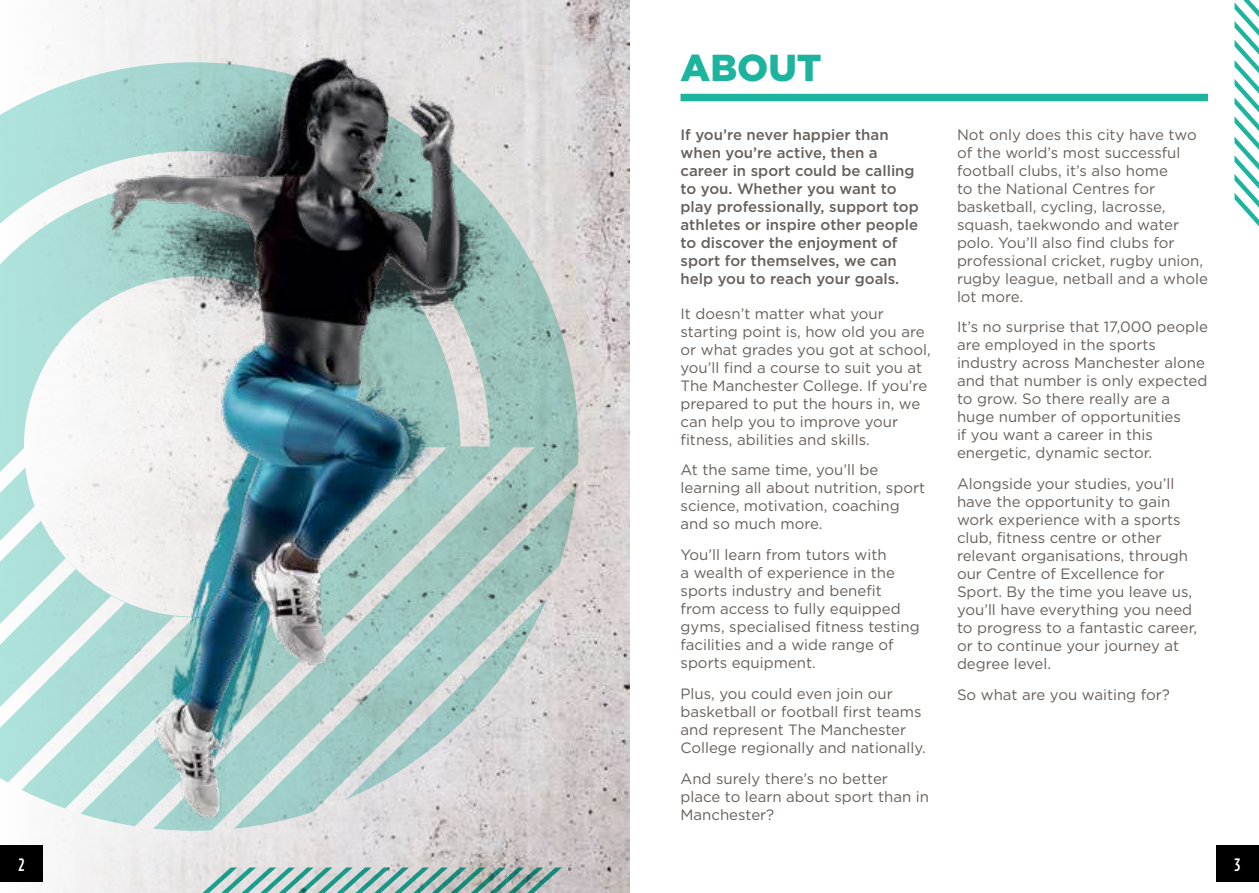
<style>
.page{position:relative;width:1259px;height:893px;background:#fff}
.page>*{position:absolute;margin:0;border:0;box-sizing:border-box;transform-origin:0 0}
.t1{font:900 37.5px "Gotham";color:#1cb49f}
.t2{font:500 18px "Gotham Condensed";color:#fff}
.t3{font:15px/18px "Gotham";color:#66605c}
.t4{font:500 15px/18px "Gotham";color:#66605c}
</style>
<div class="page">
<img style="left:63px;top:0;width:566px;height:893px">
<div style="left:680px;top:94px;width:528px;height:7px;background:#1cb49f"></div>
<svg style="left:1234px;top:0;width:25px;height:227px"></svg>
<svg style="left:562px;top:62px;width:16px;height:769px;background:#caccc9"></svg>
<img style="left:0;top:0;width:562px;height:831px">
<svg style="left:176px;top:867px;width:386px;height:26px;background:#9dbeb9"></svg>
<div style="left:1216px;top:845px;width:43px;height:37px;background:#000"></div>
<div style="left:0;top:845px;width:43px;height:37px;background:#000"></div>
<h1 class="t1" style="left:680px;top:42px;width:142px">ABOUT</h1>
<p class="t4" style="left:680px;top:125px;width:240px">If you’re never happier than when you’re active, then a career in sport could be calling to you. Whether you want to play professionally, support top athletes or inspire other people to discover the enjoyment of sport for themselves, we can help you to reach your goals.</p>
<p class="t3" style="left:680px;top:304px;width:252px">It doesn’t matter what your starting point is, how old you are or what grades you got at school, you’ll find a course to suit you at<br>The Manchester College. If you’re prepared to put the hours in, we can help you to improve your fitness, abilities and skills.</p>
<p class="t3" style="left:680px;top:461px;width:246px">At the same time, you’ll be learning all about nutrition, sport science, motivation, coaching and so much more.</p>
<p class="t3" style="left:680px;top:545px;width:241px">You’ll learn from tutors with<br>a wealth of experience in the sports industry and benefit from access to fully equipped gyms, specialised fitness testing facilities and a wide range of sports equipment.</p>
<p class="t3" style="left:680px;top:684px;width:247px">Plus, you could even join our basketball or football first teams and represent The Manchester<br>College regionally and nationally.</p>
<p class="t3" style="left:680px;top:769px;width:250px">And surely there’s no better place to learn about sport than in<br>Manchester?</p>
<p class="t3" style="left:957px;top:125px;width:252px">Not only does this city have two of the world’s most successful football clubs, it’s also home<br>to the National Centres for basketball, cycling, lacrosse, squash, taekwondo and water polo. You’ll also find clubs for professional cricket, rugby union, rugby league, netball and a whole lot more.</p>
<p class="t3" style="left:957px;top:318px;width:252px">It’s no surprise that 17,000 people are employed in the sports industry across Manchester alone and that number is only expected to grow. So there really are a huge number of opportunities<br>if you want a career in this energetic, dynamic sector.</p>
<p class="t3" style="left:957px;top:474px;width:241px">Alongside your studies, you’ll have the opportunity to gain work experience with a sports club, fitness centre or other relevant organisations, through our Centre of Excellence for<br>Sport. By the time you leave us, you’ll have everything you need to progress to a fantastic career, or to continue your journey at degree level.</p>
<p class="t3" style="left:957px;top:685px;width:214px">So what are you waiting for?</p>
<p class="t2" style="left:19px;top:854px;width:7px">2</p>
<p class="t2" style="left:1234px;top:854px;width:7px">3</p>
</div>
